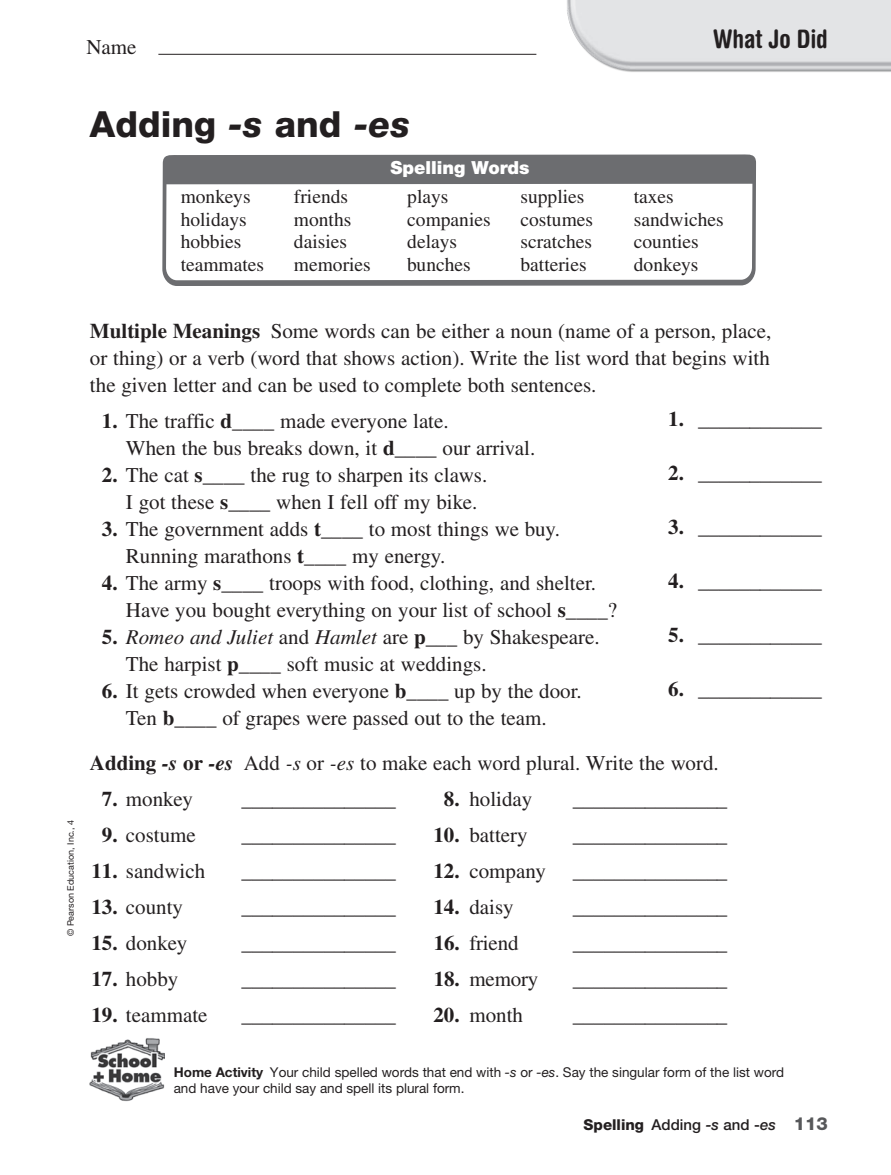
<style>
.page{position:relative;width:891px;height:1175px;background:#fff}
.page>*{position:absolute;margin:0;border:0;box-sizing:border-box;transform-origin:0 0}
.t1{font:800 36px "SF Helv Neue";color:#231f20}
.t2{font:700 condensed 25.5px "Helvetica Rounded LT Std";letter-spacing:-.01em;color:#231f20}
.t3{font:21px/27px "Times";color:#231f20}
.t4{font:19.5px/22.5px "Times";color:#231f20}
.t5{font:900 18px "Helvetica Neue";color:#fff}
.t6{font:500 15px "Helvetica Neue LT Std";color:#231f20}
.t7{font:13.5px/16.5px "SF Helv Neue";color:#231f20}
.t8{font:9px "Helvetica Neue LT Std";color:#231f20}
.s1{font-style:italic}
.s2{font-weight:700}
.s3{font-weight:700;font-style:italic}
.s4{font-weight:800}
.s5{font-weight:800;font-size:18px;color:#57585a}
</style>
<div class="page">
<hr style="left:158px;top:54px;width:378px;height:1px;background:#231f20">
<img style="left:90px;top:1038px;width:75px;height:64px">
<img style="left:567px;top:0;width:324px;height:72px">
<svg style="left:162px;top:154px;width:594px;height:132px"></svg>
<p class="t3" style="left:86px;top:33px;width:52px">Name</p>
<p class="t2" style="left:713px;top:23px;width:116px">What Jo Did</p>
<p class="t1" style="left:90px;top:99px;width:322px">Adding <span class="s1">-s</span> and <span class="s1">-es</span></p>
<p class="t5" style="left:390px;top:157px;width:140px">Spelling Words</p>
<p class="t4" style="left:181px;top:185px;width:85px">monkeys holidays hobbies teammates</p>
<p class="t4" style="left:294px;top:185px;width:78px">friends months daisies memories</p>
<p class="t4" style="left:407px;top:185px;width:85px">plays companies delays bunches</p>
<p class="t4" style="left:521px;top:185px;width:74px">supplies costumes scratches batteries</p>
<p class="t4" style="left:634px;top:185px;width:91px">taxes sandwiches counties donkeys</p>
<p class="t8" style="left:65px;top:936px;width:118px;rotate:-90deg">© Pearson Education, Inc., 4</p>
<p class="t3" style="left:90px;top:317px;width:683px;text-align:justify"><span class="s2">Multiple Meanings</span> Some words can be either a noun (name of a person, place, or thing) or a verb (word that shows action). Write the list word that begins with the given letter and can be used to complete both sentences.</p>
<p class="t3" style="left:126px;top:407px;width:411px;text-indent:-24px"><span class="s2">1.</span> The traffic <span class="s2">d</span>____ made everyone late.<br>When the bus breaks down, it <span class="s2">d</span>____ our arrival.</p>
<p class="t3" style="left:126px;top:461px;width:363px;text-indent:-24px"><span class="s2">2.</span> The cat <span class="s2">s</span>____ the rug to sharpen its claws.<br>I got these <span class="s2">s</span>____ when I fell off my bike.</p>
<p class="t3" style="left:126px;top:515px;width:436px;text-indent:-24px"><span class="s2">3.</span> The government adds <span class="s2">t</span>____ to most things we buy.<br>Running marathons <span class="s2">t</span>____ my energy.</p>
<p class="t3" style="left:126px;top:569px;width:493px;text-indent:-24px"><span class="s2">4.</span> The army <span class="s2">s</span>____ troops with food, clothing, and shelter.<br>Have you bought everything on your list of school <span class="s2">s</span>____?</p>
<p class="t3" style="left:126px;top:623px;width:475px;text-indent:-24px"><span class="s2">5.</span> <span class="s1">Romeo and Juliet</span> and <span class="s1">Hamlet</span> are <span class="s2">p</span>___ by Shakespeare.<br>The harpist <span class="s2">p</span>____ soft music at weddings.</p>
<p class="t3" style="left:102px;top:677px;width:481px;text-align:center"><span class="s2">6.</span> It gets crowded when everyone <span class="s2">b</span>____ up by the door.<br>Ten <span class="s2">b</span>____ of grapes were passed out to the team.</p>
<p class="t3" style="left:90px;top:749px;width:630px"><span class="s2">Adding</span> <span class="s3">-s</span> <span class="s2">or</span> <span class="s3">-es</span> Add <span class="s1">-s</span> or <span class="s1">-es</span> to make each word plural. Write the word.</p>
<p class="t3" style="left:102px;top:785px;width:93px"><span class="s2">7.</span> monkey</p>
<p class="t3" style="left:241px;top:785px;width:156px">_______________</p>
<p class="t3" style="left:668px;top:406px;width:155px"><span class="s2">1.</span> ____________</p>
<p class="t3" style="left:668px;top:460px;width:155px"><span class="s2">2.</span> ____________</p>
<p class="t3" style="left:668px;top:514px;width:155px"><span class="s2">3.</span> ____________</p>
<p class="t3" style="left:668px;top:568px;width:155px"><span class="s2">4.</span> ____________</p>
<p class="t3" style="left:668px;top:622px;width:155px"><span class="s2">5.</span> ____________</p>
<p class="t3" style="left:668px;top:676px;width:155px"><span class="s2">6.</span> ____________</p>
<p class="t3" style="left:444px;top:785px;width:90px"><span class="s2">8.</span> holiday</p>
<p class="t3" style="left:573px;top:785px;width:156px">_______________</p>
<p class="t3" style="left:102px;top:821px;width:95px"><span class="s2">9.</span> costume</p>
<p class="t3" style="left:241px;top:821px;width:156px">_______________</p>
<p class="t3" style="left:433px;top:821px;width:96px"><span class="s2">10.</span> battery</p>
<p class="t3" style="left:573px;top:821px;width:156px">_______________</p>
<p class="t3" style="left:91px;top:857px;width:115px"><span class="s2">11.</span> sandwich</p>
<p class="t3" style="left:241px;top:857px;width:156px">_______________</p>
<p class="t3" style="left:433px;top:857px;width:114px"><span class="s2">12.</span> company</p>
<p class="t3" style="left:573px;top:857px;width:156px">_______________</p>
<p class="t3" style="left:91px;top:893px;width:93px"><span class="s2">13.</span> county</p>
<p class="t3" style="left:241px;top:893px;width:156px">_______________</p>
<p class="t3" style="left:433px;top:893px;width:82px"><span class="s2">14.</span> daisy</p>
<p class="t3" style="left:573px;top:893px;width:156px">_______________</p>
<p class="t3" style="left:91px;top:929px;width:97px"><span class="s2">15.</span> donkey</p>
<p class="t3" style="left:241px;top:929px;width:156px">_______________</p>
<p class="t3" style="left:434px;top:929px;width:86px"><span class="s2">16.</span> friend</p>
<p class="t3" style="left:573px;top:929px;width:156px">_______________</p>
<p class="t3" style="left:91px;top:965px;width:89px"><span class="s2">17.</span> hobby</p>
<p class="t3" style="left:241px;top:965px;width:156px">_______________</p>
<p class="t3" style="left:434px;top:965px;width:106px"><span class="s2">18.</span> memory</p>
<p class="t3" style="left:573px;top:965px;width:156px">_______________</p>
<p class="t3" style="left:91px;top:1001px;width:118px"><span class="s2">19.</span> teammate</p>
<p class="t3" style="left:241px;top:1001px;width:156px">_______________</p>
<p class="t3" style="left:433px;top:1001px;width:91px"><span class="s2">20.</span> month</p>
<p class="t3" style="left:573px;top:1001px;width:156px">_______________</p>
<p class="t7" style="left:174px;top:1063px;width:612px"><span class="s2">Home Activity</span> Your child spelled words that end with <span class="s1">-s</span> or <span class="s1">-es</span>. Say the singular form of the list word and have your child say and spell its plural form.</p>
<p class="t6" style="left:584px;top:1115px;width:246px"><span class="s4">Spelling</span> Adding <span class="s1">-s</span> and -<span class="s1">es</span> <span class="s5">113</span></p>
</div>
